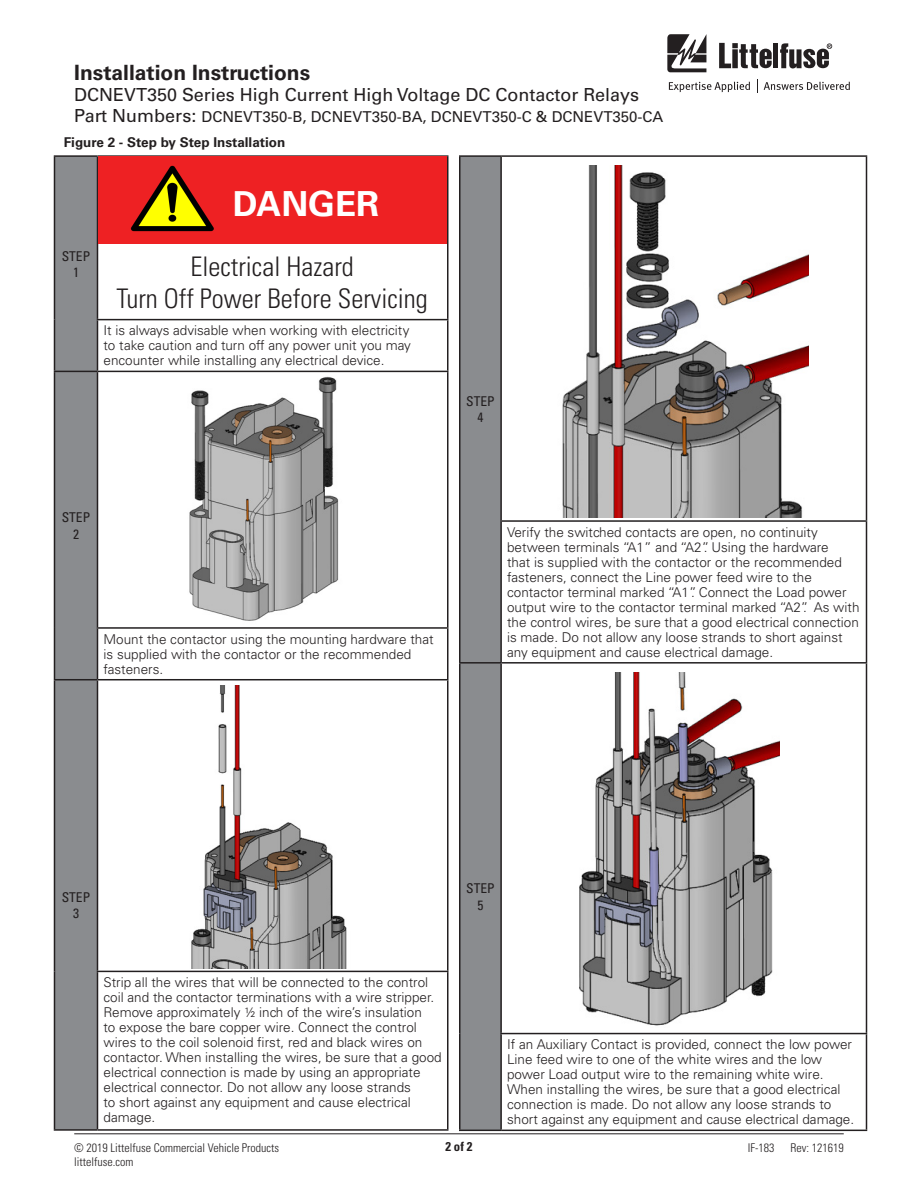
<style>
.page{position:relative;width:918px;height:1188px;background:#fff}
.page>*{position:absolute;margin:0;border:0;box-sizing:border-box;transform-origin:0 0}
.t1{font:700 34.5px "Univers LT Std";color:#fff}
.t2{font:300 condensed 27px "Univers LT Std";color:#231f20}
.t3{font:700 21px "Univers LT Std";color:#231f20}
.t4{font:18px "Univers LT Std";color:#231f20}
.t5{font:15px "Univers LT Std";color:#231f20}
.Green_Subheads{font:300 13.5px/15px "Univers LT Std";color:#231f20}
.Body_text{font:700 13.5px "Univers LT Std";color:#231f20}
.t6{font:condensed 13.5px "Univers LT Std";color:#231f20}
.t7{font:700 condensed 12.75px "Univers LT Std";color:#231f20}
.t8{font:300 condensed 12px "Univers LT Std";color:#231f20}
.s1{font-size:18px}
</style>
<div class="page">
<hr style="left:74px;top:1134px;width:770px;height:1px;background:#231f20">
<svg style="left:667px;top:34px;width:39px;height:38px"></svg>
<div style="left:773px;top:43px;width:5px;height:25px;background:#231f20"></div>
<svg style="left:780px;top:43px;width:52px;height:26px"></svg>
<svg style="left:719px;top:43px;width:53px;height:25px"></svg>
<svg style="left:669px;top:82px;width:81px;height:10px"></svg>
<svg style="left:757px;top:80px;width:1px;height:13px"></svg>
<svg style="left:764px;top:82px;width:86px;height:8px"></svg>
<div style="left:55px;top:156px;width:43px;height:974px;background:#8a8c8f"></div>
<svg style="left:98px;top:320px;width:349px;height:809px"></svg>
<hr style="left:54px;top:155px;width:43px;height:2px;background:#231f20">
<hr style="left:54px;top:157px;width:1px;height:163px;background:#231f20">
<hr style="left:98px;top:155px;width:350px;height:2px;background:#231f20">
<hr style="left:97px;top:157px;width:1px;height:162px;background:#231f20">
<hr style="left:447px;top:157px;width:1px;height:162px;background:#231f20">
<hr style="left:54px;top:320px;width:1px;height:51px;background:#231f20">
<hr style="left:97px;top:319px;width:351px;height:1px;background:#231f20">
<hr style="left:97px;top:320px;width:1px;height:51px;background:#231f20">
<hr style="left:447px;top:320px;width:1px;height:51px;background:#231f20">
<hr style="left:54px;top:371px;width:43px;height:1px;background:#231f20">
<hr style="left:54px;top:372px;width:1px;height:256px;background:#231f20">
<hr style="left:98px;top:371px;width:350px;height:1px;background:#231f20">
<hr style="left:97px;top:372px;width:1px;height:255px;background:#231f20">
<hr style="left:447px;top:372px;width:1px;height:255px;background:#231f20">
<hr style="left:54px;top:628px;width:1px;height:51px;background:#231f20">
<hr style="left:97px;top:627px;width:351px;height:2px;background:#231f20">
<hr style="left:97px;top:629px;width:1px;height:50px;background:#231f20">
<hr style="left:447px;top:629px;width:1px;height:50px;background:#231f20">
<hr style="left:54px;top:679px;width:43px;height:1px;background:#231f20">
<hr style="left:54px;top:680px;width:1px;height:291px;background:#231f20">
<hr style="left:98px;top:679px;width:350px;height:1px;background:#231f20">
<hr style="left:97px;top:680px;width:1px;height:291px;background:#231f20">
<hr style="left:447px;top:680px;width:1px;height:291px;background:#231f20">
<hr style="left:54px;top:971px;width:1px;height:158px;background:#231f20">
<hr style="left:97px;top:971px;width:351px;height:1px;background:#231f20">
<hr style="left:97px;top:972px;width:1px;height:157px;background:#231f20">
<hr style="left:447px;top:972px;width:1px;height:157px;background:#231f20">
<hr style="left:54px;top:1129px;width:43px;height:2px;background:#231f20">
<hr style="left:98px;top:1129px;width:350px;height:2px;background:#231f20">
<div style="left:460px;top:157px;width:40px;height:973px;background:#8a8c8f"></div>
<hr style="left:459px;top:155px;width:42px;height:2px;background:#231f20">
<hr style="left:459px;top:157px;width:1px;height:364px;background:#231f20">
<hr style="left:501px;top:155px;width:366px;height:2px;background:#231f20">
<hr style="left:500px;top:157px;width:2px;height:363px;background:#231f20">
<hr style="left:866px;top:157px;width:1px;height:363px;background:#231f20">
<hr style="left:459px;top:521px;width:1px;height:141px;background:#231f20">
<hr style="left:500px;top:520px;width:367px;height:2px;background:#231f20">
<hr style="left:500px;top:522px;width:2px;height:140px;background:#231f20">
<hr style="left:866px;top:522px;width:1px;height:140px;background:#231f20">
<hr style="left:459px;top:662px;width:42px;height:2px;background:#231f20">
<hr style="left:459px;top:664px;width:1px;height:370px;background:#231f20">
<hr style="left:501px;top:662px;width:366px;height:2px;background:#231f20">
<hr style="left:500px;top:664px;width:2px;height:369px;background:#231f20">
<hr style="left:866px;top:664px;width:1px;height:369px;background:#231f20">
<hr style="left:459px;top:1034px;width:1px;height:96px;background:#231f20">
<hr style="left:500px;top:1033px;width:367px;height:1px;background:#231f20">
<hr style="left:500px;top:1034px;width:2px;height:96px;background:#231f20">
<hr style="left:866px;top:1034px;width:1px;height:96px;background:#231f20">
<hr style="left:459px;top:1130px;width:42px;height:1px;background:#231f20">
<hr style="left:501px;top:1130px;width:366px;height:1px;background:#231f20">
<div style="left:98px;top:157px;width:349px;height:87px;background:#ee2123"></div>
<img style="left:130px;top:165px;width:84px;height:67px">
<img style="left:174px;top:686px;width:189px;height:283px">
<img style="left:182px;top:376px;width:163px;height:250px">
<img style="left:562px;top:166px;width:247px;height:352px">
<img style="left:579px;top:673px;width:200px;height:353px">
<h3 class="t3" style="left:74px;top:60px;width:238px">Installation Instructions</h3>
<h3 class="t4" style="left:74px;top:84px;width:566px">DCNEVT350 Series High Current High Voltage DC Contactor Relays</h3>
<p class="t5" style="left:74px;top:108px;width:591px"><span class="s1">Part Numbers:</span> DCNEVT350-B, DCNEVT350-BA, DCNEVT350-C &amp; DCNEVT350-CA</p>
<p class="Body_text" style="left:64px;top:134px;width:223px">Figure 2 - Step by Step Installation</p>
<p class="t6" style="left:62px;top:247px;width:30px">STEP</p>
<p class="t6" style="left:73px;top:263px;width:7px">1</p>
<p class="t1" style="left:233px;top:184px;width:148px">DANGER</p>
<p class="t2" style="left:190px;top:250px;width:165px">Electrical Hazard</p>
<p class="t2" style="left:116px;top:282px;width:313px">Turn Off Power Before Servicing</p>
<p class="Green_Subheads" style="left:104px;top:323px;width:309px;text-align:justify">It is always advisable when working with electricity to take caution and turn off any power unit you may encounter while installing any electrical device.</p>
<p class="t6" style="left:466px;top:393px;width:30px">STEP</p>
<p class="t6" style="left:477px;top:409px;width:7px">4</p>
<p class="t6" style="left:62px;top:509px;width:30px">STEP</p>
<p class="t6" style="left:73px;top:525px;width:7px">2</p>
<p class="Green_Subheads" style="left:104px;top:631px;width:332px">Mount the contactor using the mounting hardware that is supplied with the contactor or the recommended fasteners.</p>
<p class="Green_Subheads" style="left:507px;top:525px;width:354px">Verify the switched contacts are open, no continuity between terminals “A1” and “A2”. Using the hardware<br>that is supplied with the contactor or the recommended fasteners, connect the Line power feed wire to the contactor terminal marked “A1”. Connect the Load power output wire to the contactor terminal marked “A2”. As with the control wires, be sure that a good electrical connection is made. Do not allow any loose strands to short against any equipment and cause electrical damage.</p>
<p class="t6" style="left:62px;top:888px;width:30px">STEP</p>
<p class="t6" style="left:73px;top:904px;width:7px">3</p>
<p class="Green_Subheads" style="left:104px;top:975px;width:340px">Strip all the wires that will be connected to the control coil and the contactor terminations with a wire stripper.<br>Remove approximately ½ inch of the wire’s insulation<br>to expose the bare copper wire. Connect the control wires to the coil solenoid first, red and black wires on contactor. When installing the wires, be sure that a good electrical connection is made by using an appropriate electrical connector. Do not allow any loose strands<br>to short against any equipment and cause electrical damage.</p>
<p class="t6" style="left:466px;top:880px;width:30px">STEP</p>
<p class="t6" style="left:477px;top:896px;width:7px">5</p>
<p class="Green_Subheads" style="left:507px;top:1037px;width:349px">If an Auxiliary Contact is provided, connect the low power Line feed wire to one of the white wires and the low power Load output wire to the remaining white wire.<br>When installing the wires, be sure that a good electrical connection is made. Do not allow any loose strands to short against any equipment and cause electrical damage.</p>
<p class="t7" style="left:445px;top:1139px;width:29px">2 of 2</p>
<p class="t8" style="left:74px;top:1141px;width:207px">© 2019 Littelfuse Commercial Vehicle Products</p>
<p class="t8" style="left:748px;top:1141px;width:28px">IF-183</p>
<p class="t8" style="left:790px;top:1141px;width:55px">Rev: 121619</p>
<p class="t8" style="left:74px;top:1154px;width:61px">littelfuse.com</p>
</div>
